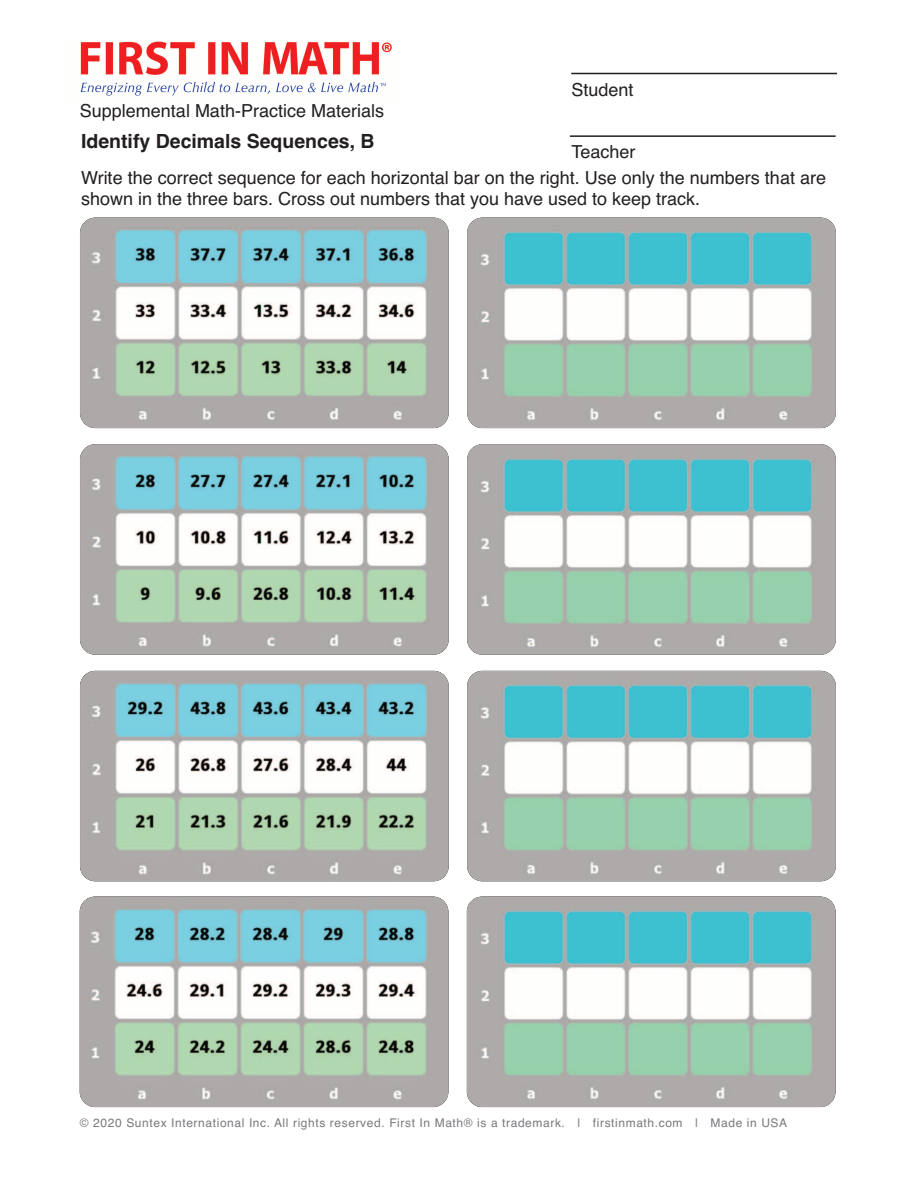
<style>
.page{position:relative;width:918px;height:1188px;background:#fff}
.page>*{position:absolute;margin:0;border:0;box-sizing:border-box;transform-origin:0 0}
.t1{font:700 19.5px "Helvetica";color:#231f20}
.t2{font:18px/21px "Helvetica";color:#231f20}
.t3{font:12px "Helvetica";letter-spacing:.05em;color:#787a7d}
</style>
<div class="page">
<img style="left:80px;top:218px;width:368px;height:210px">
<img style="left:467px;top:218px;width:369px;height:210px">
<img style="left:80px;top:444px;width:368px;height:210px">
<img style="left:467px;top:444px;width:369px;height:210px">
<img style="left:80px;top:671px;width:368px;height:210px">
<img style="left:467px;top:671px;width:369px;height:210px">
<img style="left:80px;top:897px;width:368px;height:210px">
<img style="left:467px;top:897px;width:368px;height:210px">
<hr style="left:571px;top:73px;width:266px;height:1px;background:#231f20">
<hr style="left:570px;top:135px;width:266px;height:2px;background:#231f20">
<img style="left:80px;top:42px;width:312px;height:54px">
<p class="t2" style="left:80px;top:102px;width:306px">Supplemental Math-Practice Materials</p>
<p class="t2" style="left:571px;top:81px;width:64px">Student</p>
<p class="t1" style="left:81px;top:134px;width:295px">Identify Decimals Sequences, B</p>
<p class="t2" style="left:81px;top:169px;width:747px">Write the correct sequence for each horizontal bar on the right. Use only the numbers that are shown in the three bars. Cross out numbers that you have used to keep track.</p>
<p class="t2" style="left:571px;top:142px;width:66px">Teacher</p>
<p class="t3" style="left:80px;top:1119px;width:709px">© 2020 Suntex International Inc. All rights reserved. First In Math® is a trademark. | firstinmath.com | Made in USA</p>
</div>
